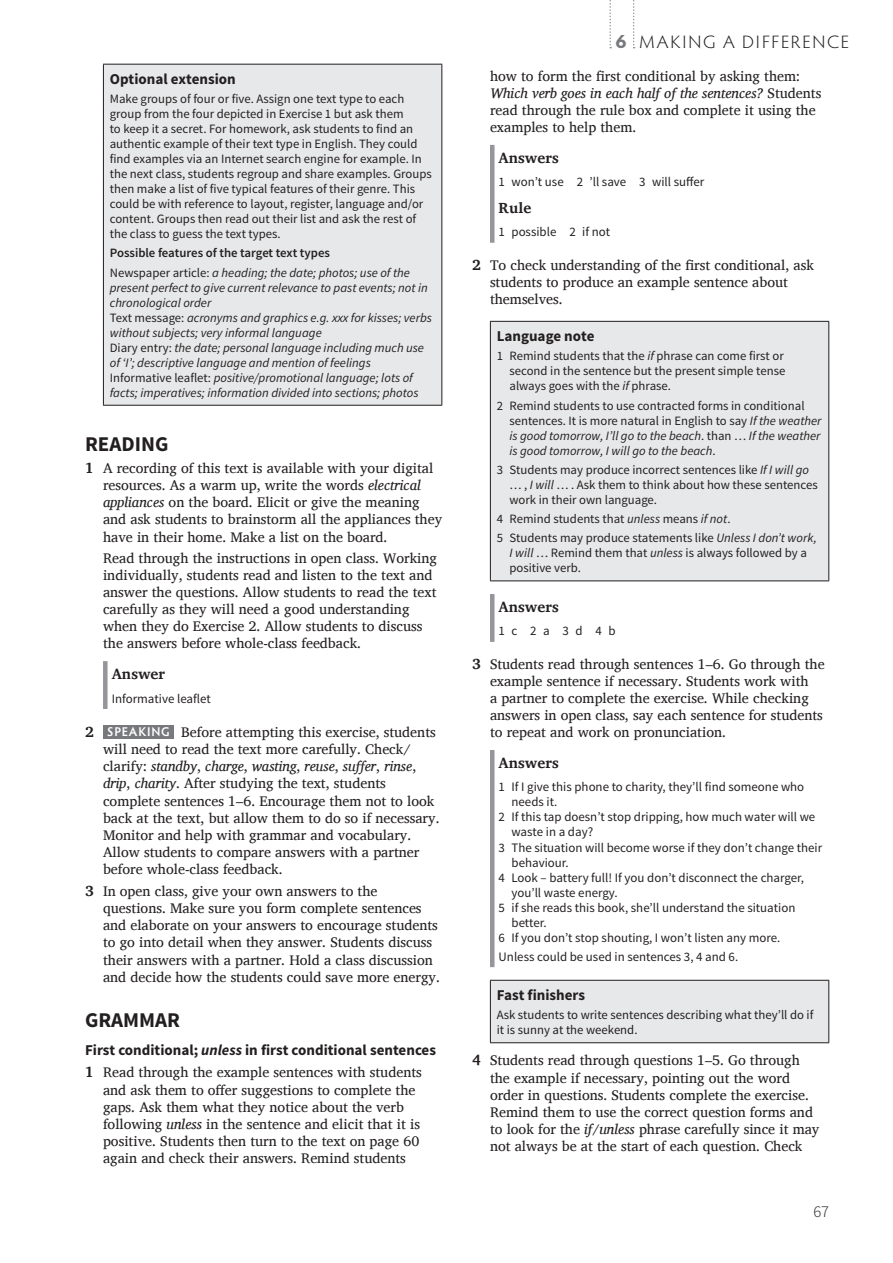
<style>
.page{position:relative;width:893px;height:1263px;background:#fff}
.page>*{position:absolute;margin:0;border:0;box-sizing:border-box;transform-origin:0 0}
.t1{font:700 21px "Source Sans Pro";color:#231f20}
.t2{font:300 18px "Hypatia Sans Pro";letter-spacing:.1em;color:#231f20;scale:1.05 1}
.t3{font:300 16.5px "Source Sans Pro";color:#231f20}
.t4{font:700 15px "Source Sans Pro";color:#231f20}
.t5{font:700 15px "Charis SIL";color:#231f20}
.t6{font:14.25px/17.1px "Charis SIL";color:#231f20}
.t7{font:12.9px "Source Sans Pro";color:#231f20}
.t8{font:12.75px/15px "Source Sans Pro";color:#231f20}
.t9{font:italic 12.75px/15px "Source Sans Pro";color:#231f20}
.t10{font:600 12.75px/19.2px "Source Sans Pro";color:#231f20}
.s1{font-weight:400}
.s2{font-weight:400;font-style:italic}
.s3{font-style:normal}
.s4{font-weight:700;font-size:15px}
.s5{font-style:italic}
.s6{font-family:"Hypatia Sans Pro";font-weight:600;font-size:12.75px;color:#fff}
.s7{font-weight:700;font-size:19.5px;color:#77797c}
</style>
<div class="page">
<div style="left:103px;top:64px;width:339px;height:341px;background:#e7e8e9"></div>
<hr style="left:103px;top:65px;width:1px;height:340px;background:#231f20">
<hr style="left:441px;top:65px;width:1px;height:340px;background:#231f20">
<hr style="left:103px;top:64px;width:339px;height:1px;background:#231f20">
<hr style="left:103px;top:405px;width:339px;height:1px;background:#231f20">
<div style="left:103px;top:661px;width:5px;height:48px;background:#949699"></div>
<div style="left:103px;top:725px;width:70px;height:14px;background:#77797c"></div>
<hr style="left:490px;top:145px;width:4px;height:98px;background:#949699">
<div style="left:490px;top:321px;width:339px;height:260px;background:#e7e8e9"></div>
<hr style="left:490px;top:322px;width:1px;height:258px;background:#231f20">
<hr style="left:828px;top:322px;width:1px;height:258px;background:#231f20">
<hr style="left:490px;top:321px;width:339px;height:1px;background:#231f20">
<hr style="left:490px;top:580px;width:339px;height:1px;background:#231f20">
<hr style="left:490px;top:594px;width:4px;height:48px;background:#949699">
<hr style="left:490px;top:750px;width:4px;height:217px;background:#949699">
<div style="left:490px;top:980px;width:339px;height:63px;background:#e7e8e9"></div>
<hr style="left:490px;top:981px;width:1px;height:61px;background:#231f20">
<hr style="left:828px;top:981px;width:1px;height:61px;background:#231f20">
<hr style="left:490px;top:980px;width:339px;height:1px;background:#231f20">
<hr style="left:490px;top:1042px;width:339px;height:1px;background:#231f20">
<svg style="left:633px;top:0;width:2px;height:48px"></svg>
<svg style="left:609px;top:0;width:2px;height:48px"></svg>
<p class="t4" style="left:110px;top:69px;width:127px">Optional extension</p>
<p class="t8" style="left:110px;top:92px;width:324px">Make groups of four or five. Assign one text type to each group from the four depicted in Exercise 1 but ask them<br>to keep it a secret. For homework, ask students to find an authentic example of their text type in English. They could find examples via an Internet search engine for example. In the next class, students regroup and share examples. Groups then make a list of five typical features of their genre. This could be with reference to layout, register, language and/or content. Groups then read out their list and ask the rest of the class to guess the text types.</p>
<p class="t10" style="left:110px;top:244px;width:302px">Possible features of the target text types<br><span class="s1">Newspaper article:</span> <span class="s2">a heading; the date; photos; use of the</span></p>
<p class="t9" style="left:110px;top:280px;width:324px">present perfect to give current relevance to past events; not in chronological order<br><span class="s3">Text message:</span> acronyms and graphics e.g. xxx for kisses; verbs without subjects; very informal language<br><span class="s3">Diary entry:</span> the date; personal language including much use of ‘I’; descriptive language and mention of feelings <span class="s3">Informative leaflet:</span> positive/promotional language; lots of facts; imperatives; information divided into sections; photos</p>
<h1 class="t1" style="left:85px;top:430px;width:85px">READING</h1>
<p class="t6" style="left:103px;top:460px;width:341px;text-indent:-18px"><span class="s4">1</span> A recording of this text is available with your digital resources. As a warm up, write the words <span class="s5">electrical appliances</span> on the board. Elicit or give the meaning and ask students to brainstorm all the appliances they have in their home. Make a list on the board.</p>
<p class="t6" style="left:103px;top:549px;width:336px">Read through the instructions in open class. Working individually, students read and listen to the text and answer the questions. Allow students to read the text carefully as they will need a good understanding when they do Exercise 2. Allow students to discuss the answers before whole-class feedback.</p>
<p class="t5" style="left:112px;top:665px;width:55px">Answer</p>
<p class="t7" style="left:112px;top:690px;width:101px">Informative leaflet</p>
<p class="t6" style="left:103px;top:724px;width:338px;text-indent:-18px"><span class="s4">2</span> <span class="s6">SPEAKING</span> Before attempting this exercise, students will need to read the text more carefully. Check/ clarify: <span class="s5">standby</span>, <span class="s5">charge</span>, <span class="s5">wasting</span>, <span class="s5">reuse</span>, <span class="s5">suffer</span>, <span class="s5">rinse</span>, <span class="s5">drip</span>, <span class="s5">charity</span>. After studying the text, students complete sentences 1–6. Encourage them not to look back at the text, but allow them to do so if necessary.<br>Monitor and help with grammar and vocabulary.<br>Allow students to compare answers with a partner before whole-class feedback.</p>
<p class="t6" style="left:103px;top:883px;width:338px;text-indent:-18px"><span class="s4">3</span> In open class, give your own answers to the questions. Make sure you form complete sentences and elaborate on your answers to encourage students to go into detail when they answer. Students discuss their answers with a partner. Hold a class discussion and decide how the students could save more energy.</p>
<h1 class="t1" style="left:85px;top:1006px;width:97px">GRAMMAR</h1>
<p class="t4" style="left:85px;top:1040px;width:352px">First conditional; <span class="s5">unless</span> in first conditional sentences</p>
<p class="t6" style="left:103px;top:1064px;width:320px;text-indent:-18px"><span class="s4">1</span> Read through the example sentences with students and ask them to offer suggestions to complete the gaps. Ask them what they notice about the verb following <span class="s5">unless</span> in the sentence and elicit that it is positive. Students then turn to the text on page 60 again and check their answers. Remind students</p>
<p class="t2" style="left:616px;top:30px;width:224px"><span class="s7">6</span> MAKING A DIFFERENCE</p>
<p class="t6" style="left:490px;top:67px;width:333px">how to form the first conditional by asking them:<br><span class="s5">Which verb goes in each half of the sentences?</span> Students read through the rule box and complete it using the examples to help them.</p>
<p class="t5" style="left:499px;top:149px;width:62px">Answers</p>
<p class="t7" style="left:499px;top:174px;width:207px">1 won’t use 2 ’ll save 3 will suffer</p>
<p class="t5" style="left:499px;top:199px;width:34px">Rule</p>
<p class="t7" style="left:499px;top:224px;width:113px">1 possible 2 if not</p>
<p class="t6" style="left:490px;top:256px;width:325px;text-indent:-18px"><span class="s4">2</span> To check understanding of the first conditional, ask students to produce an example sentence about themselves.</p>
<p class="t4" style="left:497px;top:326px;width:99px">Language note</p>
<p class="t8" style="left:509px;top:349px;width:277px;text-align:justify;text-indent:-13px">1 Remind students that the <span class="s5">if</span> phrase can come first or second in the sentence but the present simple tense always goes with the <span class="s5">if</span> phrase.</p>
<p class="t8" style="left:509px;top:398px;width:314px;text-indent:-13px">2 Remind students to use contracted forms in conditional sentences. It is more natural in English to say <span class="s5">If the weather is good tomorrow, I’ll go to the beach</span>. than … <span class="s5">If the weather is good tomorrow, I will go to the beach</span>.</p>
<p class="t8" style="left:509px;top:462px;width:310px;text-indent:-13px">3 Students may produce incorrect sentences like <span class="s5">If I will go </span>… , <span class="s5">I will</span> … . Ask them to think about how these sentences work in their own language.</p>
<p class="t8" style="left:497px;top:509px;width:321px;line-height:19.2px">4 Remind students that <span class="s5">unless</span> means <span class="s5">if not</span>.<br>5 Students may produce statements like <span class="s5">Unless I don’t work,</span></p>
<p class="t8" style="left:509px;top:546px;width:299px"><span class="s5">I will</span> … Remind them that <span class="s5">unless</span> is always followed by a positive verb.</p>
<p class="t5" style="left:499px;top:598px;width:62px">Answers</p>
<p class="t7" style="left:499px;top:623px;width:118px">1c 2a 3d 4b</p>
<p class="t6" style="left:490px;top:655px;width:336px;text-indent:-18px"><span class="s4">3</span> Students read through sentences 1–6. Go through the example sentence if necessary. Students work with<br>a partner to complete the exercise. While checking answers in open class, say each sentence for students to repeat and work on pronunciation.</p>
<p class="t5" style="left:499px;top:754px;width:62px">Answers</p>
<p class="t7" style="left:499px;top:779px;width:307px">1 If I give this phone to charity, they’ll find someone who</p>
<p class="t7" style="left:511px;top:794px;width:47px">needs it.</p>
<p class="t7" style="left:499px;top:809px;width:318px">2 If this tap doesn’t stop dripping, how much water will we</p>
<p class="t7" style="left:511px;top:824px;width:83px">waste in a day?</p>
<p class="t7" style="left:499px;top:839px;width:325px">3 The situation will become worse if they don’t change their</p>
<p class="t7" style="left:511px;top:854px;width:59px">behaviour.</p>
<p class="t7" style="left:499px;top:869px;width:307px">4 Look – battery full! If you don’t disconnect the charger,</p>
<p class="t7" style="left:511px;top:884px;width:108px">you’ll waste energy.</p>
<p class="t7" style="left:499px;top:899px;width:298px">5 if she reads this book, she’ll understand the situation</p>
<p class="t7" style="left:511px;top:914px;width:37px">better.</p>
<p class="t7" style="left:499px;top:929px;width:283px">6 If you don’t stop shouting, I won’t listen any more.</p>
<p class="t7" style="left:499px;top:948px;width:241px">Unless could be used in sentences 3, 4 and 6.</p>
<p class="t4" style="left:497px;top:985px;width:90px">Fast finishers</p>
<p class="t8" style="left:497px;top:1008px;width:318px">Ask students to write sentences describing what they’ll do if it is sunny at the weekend.</p>
<p class="t6" style="left:490px;top:1052px;width:331px;text-indent:-18px"><span class="s4">4</span> Students read through questions 1–5. Go through the example if necessary, pointing out the word order in questions. Students complete the exercise.<br>Remind them to use the correct question forms and to look for the <span class="s5">if</span>/<span class="s5">unless</span> phrase carefully since it may not always be at the start of each question. Check</p>
<p class="t3" style="left:813px;top:1201px;width:17px">67</p>
</div>
